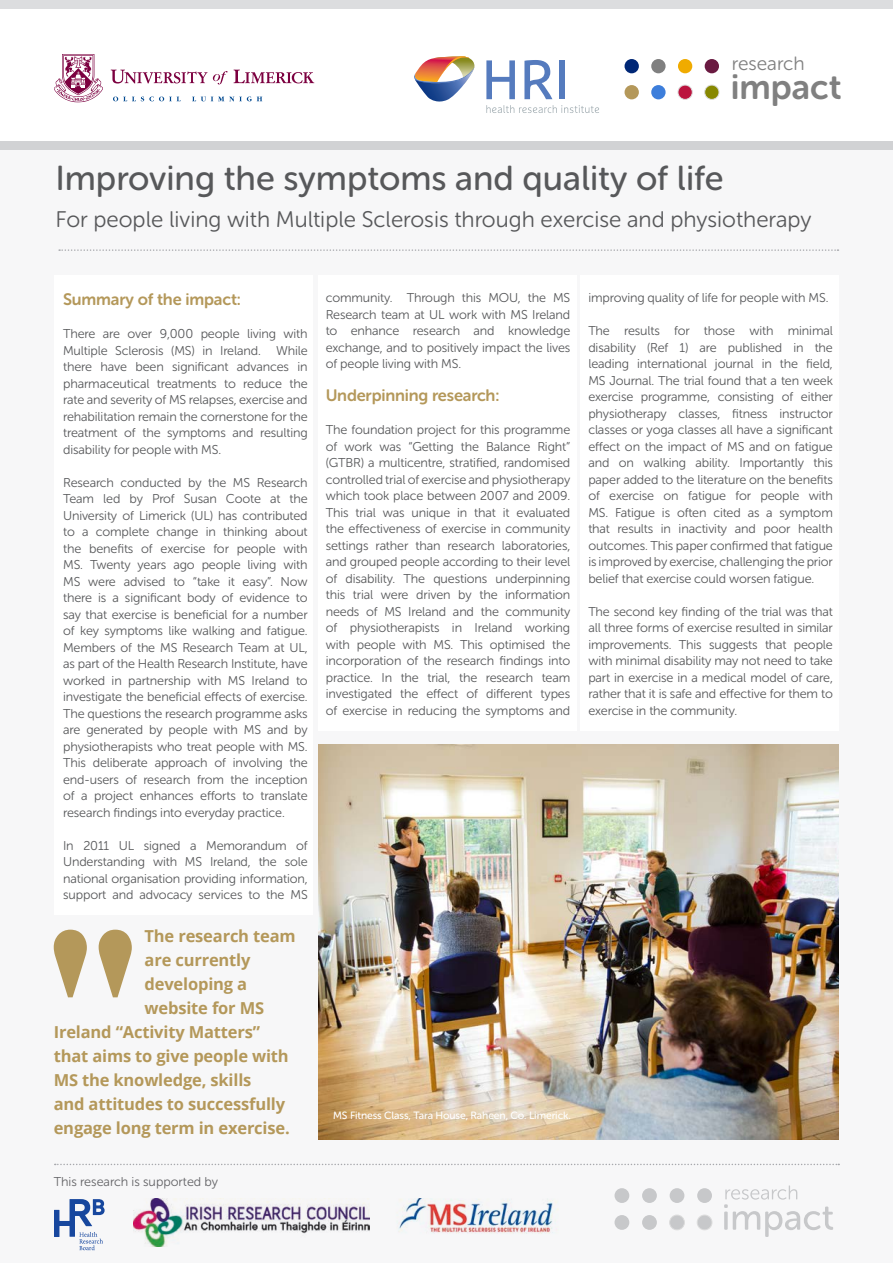
<style>
.page{position:relative;width:893px;height:1263px;background:#fff}
.page>*{position:absolute;margin:0;border:0;box-sizing:border-box;transform-origin:0 0}
.t1{font:34.8px "Museo Sans Rounded 700";color:#808080}
.t2{font:34.5px "Museo Sans Rounded 500";color:#57585a}
.t3{font:22.5px "Museo Sans Rounded 300";color:#57585a}
.t4{font:19.2px "Museo Sans Rounded 300";color:#808080}
.t5{font:700 16.5px "Open Sans";letter-spacing:-.01em;color:#b4985a}
.t6{font:16.5px "Museo Sans Rounded 700";letter-spacing:-.01em;color:#b4985a}
.t7{font:12.75px/16.5px "Museo Sans Rounded 300";letter-spacing:-.01em;color:#57585a;text-align:justify}
.t8{font:12.75px "Museo Sans Rounded 300";color:#636366}
.t9{font:10.5px "Museo Sans Rounded 500";letter-spacing:-.01em;color:#fff}
</style>
<div class="page">
<div style="left:0;top:142px;width:893px;height:1121px;background:#f7f7f8"></div>
<svg style="left:234px;top:70px;width:80px;height:13px"></svg>
<svg style="left:213px;top:71px;width:15px;height:13px"></svg>
<svg style="left:111px;top:70px;width:96px;height:14px"></svg>
<svg style="left:113px;top:97px;width:68px;height:4px"></svg>
<svg style="left:192px;top:97px;width:70px;height:4px"></svg>
<svg style="left:54px;top:54px;width:49px;height:48px"></svg>
<div style="left:624px;top:59px;width:15px;height:14px;background:#002776;border-radius:50%"></div>
<div style="left:624px;top:85px;width:15px;height:14px;background:#b4985a;border-radius:50%"></div>
<div style="left:651px;top:59px;width:15px;height:14px;background:#808080;border-radius:50%"></div>
<div style="left:651px;top:85px;width:15px;height:14px;background:#3d7edb;border-radius:50%"></div>
<div style="left:678px;top:59px;width:14px;height:14px;background:#f0ab00;border-radius:50%"></div>
<div style="left:678px;top:85px;width:14px;height:14px;background:#bb133e;border-radius:50%"></div>
<div style="left:678px;top:85px;width:15px;height:15px;border:1px solid #dcdcdc;border-radius:50%"></div>
<div style="left:705px;top:59px;width:14px;height:14px;background:#6a1a41;border-radius:50%"></div>
<div style="left:705px;top:85px;width:14px;height:14px;background:#878800;border-radius:50%"></div>
<div style="left:704px;top:85px;width:15px;height:15px;border:1px solid #dcdcdc;border-radius:50%"></div>
<div style="left:0;top:0;width:893px;height:9px;background:#dcdddf"></div>
<div style="left:0;top:142px;width:893px;height:8px;background:#d1d2d4"></div>
<svg style="left:55px;top:1164px;width:784px;height:1px"></svg>
<svg style="left:486px;top:105px;width:113px;height:8px"></svg>
<svg style="left:414px;top:56px;width:60px;height:46px"></svg>
<svg style="left:486px;top:60px;width:29px;height:39px"></svg>
<svg style="left:524px;top:60px;width:28px;height:39px"></svg>
<div style="left:559px;top:60px;width:5px;height:39px;background:#557bbe"></div>
<div style="left:318px;top:276px;width:258px;height:455px;background:#fff"></div>
<div style="left:581px;top:276px;width:258px;height:455px;background:#fff"></div>
<div style="left:54px;top:276px;width:258px;height:639px;background:#fff"></div>
<svg style="left:59px;top:249px;width:779px;height:2px"></svg>
<svg style="left:724px;top:1185px;width:109px;height:52px"></svg>
<div style="left:614px;top:1188px;width:15px;height:15px;background:#c7c8ca;border-radius:50%"></div>
<div style="left:614px;top:1215px;width:15px;height:15px;background:#c7c8ca;border-radius:50%"></div>
<div style="left:642px;top:1188px;width:15px;height:15px;background:#c7c8ca;border-radius:50%"></div>
<div style="left:642px;top:1215px;width:15px;height:15px;background:#c7c8ca;border-radius:50%"></div>
<div style="left:670px;top:1188px;width:14px;height:15px;background:#c7c8ca;border-radius:50%"></div>
<div style="left:670px;top:1215px;width:14px;height:15px;background:#c7c8ca;border-radius:50%"></div>
<div style="left:669px;top:1215px;width:16px;height:15px;border:1px solid #dcdcdc;border-radius:50%"></div>
<div style="left:697px;top:1188px;width:15px;height:15px;background:#c7c8ca;border-radius:50%"></div>
<div style="left:697px;top:1215px;width:15px;height:15px;background:#c7c8ca;border-radius:50%"></div>
<div style="left:697px;top:1215px;width:15px;height:15px;border:1px solid #dcdcdc;border-radius:50%"></div>
<img style="left:318px;top:745px;width:521px;height:395px">
<img style="left:134px;top:1198px;width:236px;height:49px">
<svg style="left:54px;top:930px;width:78px;height:67px"></svg>
<img style="left:398px;top:1198px;width:161px;height:36px">
<svg style="left:54px;top:1199px;width:51px;height:51px"></svg>
<h3 class="t4" style="left:732px;top:53px;width:74px">research</h3>
<h1 class="t1" style="left:731px;top:68px;width:112px">impact</h1>
<p class="t2" style="left:56px;top:159px;width:670px">Improving the symptoms and quality of life</p>
<p class="t3" style="left:56px;top:207px;width:758px">For people living with Multiple Sclerosis through exercise and physiotherapy</p>
<p class="t6" style="left:63px;top:290px;width:179px">Summary of the impact:</p>
<p class="t7" style="left:63px;top:326px;width:246px">There are over 9,000 people living with Multiple Sclerosis (MS) in Ireland. While there have been significant advances in pharmaceutical treatments to reduce the rate and severity of MS relapses, exercise and rehabilitation remain the cornerstone for the treatment of the symptoms and resulting disability for people with MS.</p>
<p class="t7" style="left:63px;top:474px;width:246px">Research conducted by the MS Research Team led by Prof Susan Coote at the University of Limerick (UL) has contributed to a complete change in thinking about the benefits of exercise for people with MS. Twenty years ago people living with MS were advised to “take it easy”. Now there is a significant body of evidence to say that exercise is beneficial for a number of key symptoms like walking and fatigue.<br>Members of the MS Research Team at UL, as part of the Health Research Institute, have worked in partnership with MS Ireland to investigate the beneficial effects of exercise.<br>The questions the research programme asks are generated by people with MS and by physiotherapists who treat people with MS.<br>This deliberate approach of involving the end-users of research from the inception of a project enhances efforts to translate research findings into everyday practice.</p>
<p class="t7" style="left:63px;top:837px;width:246px">In 2011 UL signed a Memorandum of Understanding with MS Ireland, the sole national organisation providing information, support and advocacy services to the MS</p>
<p class="t5" style="left:145px;top:925px;width:153px">The research team</p>
<p class="t5" style="left:145px;top:949px;width:107px">are currently</p>
<p class="t5" style="left:145px;top:973px;width:104px">developing a</p>
<p class="t5" style="left:145px;top:997px;width:121px">website for MS</p>
<p class="t5" style="left:54px;top:1021px;width:208px">Ireland “Activity Matters”</p>
<p class="t5" style="left:54px;top:1045px;width:237px">that aims to give people with</p>
<p class="t5" style="left:54px;top:1069px;width:199px">MS the knowledge, skills</p>
<p class="t5" style="left:54px;top:1093px;width:233px">and attitudes to successfully</p>
<p class="t5" style="left:54px;top:1117px;width:238px">engage long term in exercise.</p>
<p class="t8" style="left:54px;top:1175px;width:166px">This research is supported by</p>
<p class="t7" style="left:326px;top:290px;width:246px">community. Through this MOU, the MS Research team at UL work with MS Ireland to enhance research and knowledge exchange, and to positively impact the lives of people living with MS.</p>
<p class="t6" style="left:326px;top:386px;width:175px">Underpinning research:</p>
<p class="t7" style="left:326px;top:422px;width:246px">The foundation project for this programme of work was “Getting the Balance Right” (GTBR) a multicentre, stratified, randomised controlled trial of exercise and physiotherapy which took place between 2007 and 2009.<br>This trial was unique in that it evaluated the effectiveness of exercise in community settings rather than research laboratories, and grouped people according to their level of disability. The questions underpinning this trial were driven by the information needs of MS Ireland and the community of physiotherapists in Ireland working with people with MS. This optimised the incorporation of the research findings into practice. In the trial, the research team investigated the effect of different types of exercise in reducing the symptoms and</p>
<p class="t9" style="left:333px;top:1110px;width:239px">MS Fitness Class, Tara House, Raheen, Co. Limerick.</p>
<p class="t7" style="left:588px;top:290px;width:242px">improving quality of life for people with MS.</p>
<p class="t7" style="left:588px;top:323px;width:246px">The results for those with minimal disability (Ref 1) are published in the leading international journal in the field, MS Journal. The trial found that a ten week exercise programme, consisting of either physiotherapy classes, fitness instructor classes or yoga classes all have a significant effect on the impact of MS and on fatigue and on walking ability. Importantly this paper added to the literature on the benefits of exercise on fatigue for people with MS. Fatigue is often cited as a symptom that results in inactivity and poor health outcomes. This paper confirmed that fatigue is improved by exercise, challenging the prior belief that exercise could worsen fatigue.</p>
<p class="t7" style="left:588px;top:603px;width:246px">The second key finding of the trial was that all three forms of exercise resulted in similar improvements. This suggests that people with minimal disability may not need to take part in exercise in a medical model of care, rather that it is safe and effective for them to exercise in the community.</p>
</div>
